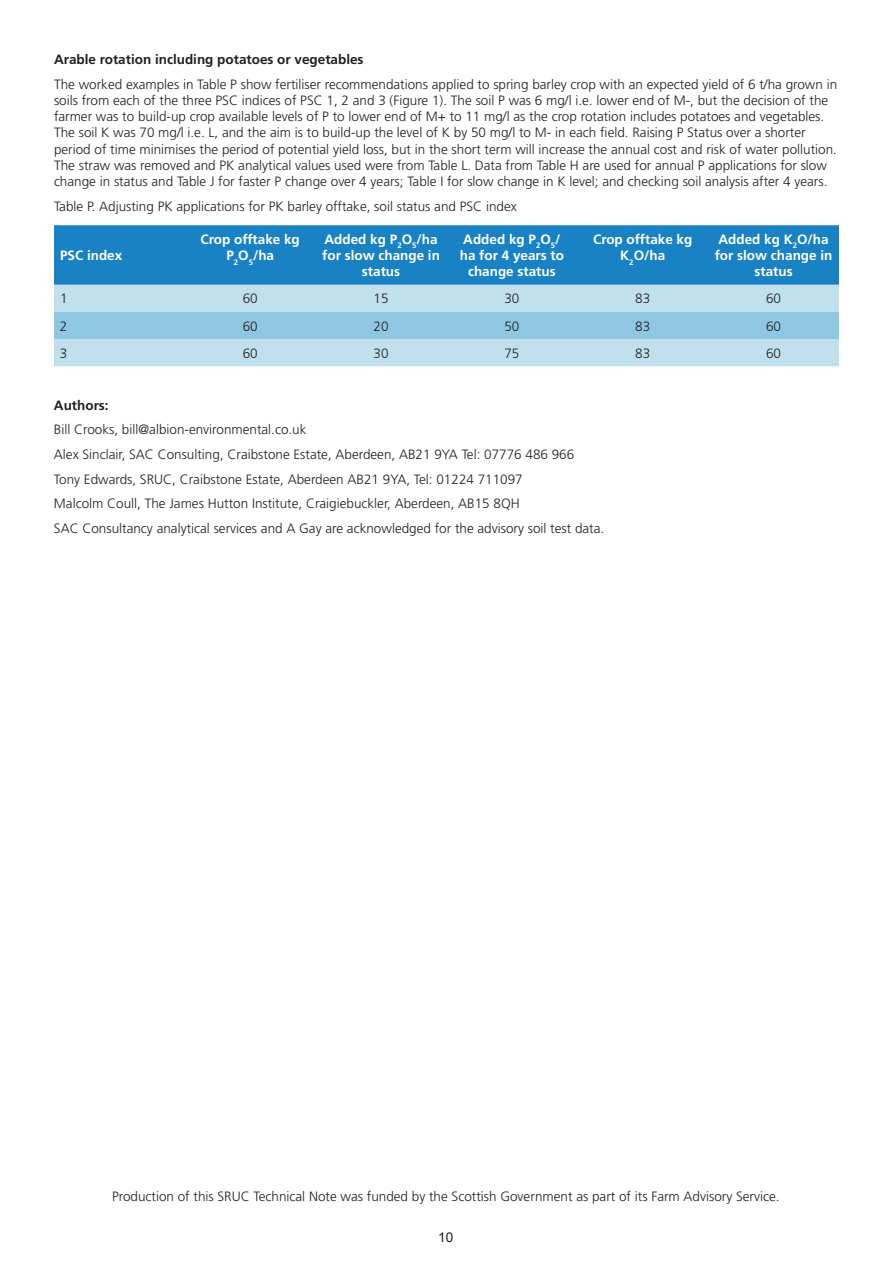
<style>
.page{position:relative;width:893px;height:1263px;background:#fff}
.page>*{position:absolute;margin:0;border:0;box-sizing:border-box;transform-origin:0 0}
.t1{font:300 13.5px/16.2px "Frutiger LT Std";color:#231f20}
.t2{font:700 13.5px/16.2px "Frutiger LT Std";color:#fff;text-align:center}
.t3{font:700 13.5px "Frutiger LT Std";color:#231f20}
.t4{font:13.5px "Arial";color:#231f20}
</style>
<div class="page">
<div style="left:54px;top:225px;width:785px;height:60px;background:#1982c4"></div>
<div style="left:54px;top:285px;width:785px;height:81px;background:#c1e0ee"></div>
<div style="left:54px;top:312px;width:785px;height:27px;background:#8fc7e3"></div>
<p class="t3" style="left:54px;top:52px;width:311px">Arable rotation including potatoes or vegetables</p>
<p class="t1" style="left:54px;top:76px;width:785px">The worked examples in Table P show fertiliser recommendations applied to spring barley crop with an expected yield of 6 t/ha grown in soils from each of the three PSC indices of PSC 1, 2 and 3 (Figure 1). The soil P was 6 mg/l i.e. lower end of M-, but the decision of the farmer was to build-up crop available levels of P to lower end of M+ to 11 mg/l as the crop rotation includes potatoes and vegetables.<br>The soil K was 70 mg/l i.e. L, and the aim is to build-up the level of K by 50 mg/l to M- in each field. Raising P Status over a shorter period of time minimises the period of potential yield loss, but in the short term will increase the annual cost and risk of water pollution.<br>The straw was removed and PK analytical values used were from Table L. Data from Table H are used for annual P applications for slow change in status and Table J for faster P change over 4 years; Table I for slow change in K level; and checking soil analysis after 4 years.</p>
<p class="t1" style="left:54px;top:198px;width:464px">Table P. Adjusting PK applications for PK barley offtake, soil status and PSC index</p>
<p class="t2" style="left:60px;top:247px;width:64px">PSC index</p>
<p class="t2" style="left:201px;top:231px;width:101px">Crop offtake kg<br>P<sub>2</sub>O<sub>5</sub>/ha</p>
<p class="t2" style="left:322px;top:231px;width:119px">Added kg P<sub>2</sub>O<sub>5</sub>/ha for slow change in status</p>
<p class="t2" style="left:460px;top:231px;width:106px">Added kg P<sub>2</sub>O<sub>5</sub>/ ha for 4 years to change status</p>
<p class="t2" style="left:593px;top:231px;width:101px">Crop offtake kg<br>K<sub>2</sub>O/ha</p>
<p class="t2" style="left:715px;top:231px;width:119px">Added kg K<sub>2</sub>O/ha for slow change in status</p>
<p class="t1" style="left:60px;top:291px;width:9px">1</p>
<p class="t1" style="left:243px;top:291px;width:17px">60</p>
<p class="t1" style="left:374px;top:291px;width:17px">15</p>
<p class="t1" style="left:504px;top:291px;width:17px">30</p>
<p class="t1" style="left:635px;top:291px;width:17px">83</p>
<p class="t1" style="left:766px;top:291px;width:17px">60</p>
<p class="t1" style="left:60px;top:318px;width:9px">2</p>
<p class="t1" style="left:243px;top:318px;width:17px">60</p>
<p class="t1" style="left:374px;top:318px;width:17px">20</p>
<p class="t1" style="left:504px;top:318px;width:17px">50</p>
<p class="t1" style="left:635px;top:318px;width:17px">83</p>
<p class="t1" style="left:766px;top:318px;width:17px">60</p>
<p class="t1" style="left:60px;top:345px;width:9px">3</p>
<p class="t1" style="left:243px;top:345px;width:17px">60</p>
<p class="t1" style="left:374px;top:345px;width:17px">30</p>
<p class="t1" style="left:504px;top:345px;width:17px">75</p>
<p class="t1" style="left:635px;top:345px;width:17px">83</p>
<p class="t1" style="left:766px;top:345px;width:17px">60</p>
<p class="t3" style="left:54px;top:397px;width:56px">Authors:</p>
<p class="t1" style="left:54px;top:417px;width:552px;line-height:24.8px">Bill Crooks, bill@albion-environmental.co.uk<br>Alex Sinclair, SAC Consulting, Craibstone Estate, Aberdeen, AB21 9YA Tel: 07776 486 966<br>Tony Edwards, SRUC, Craibstone Estate, Aberdeen AB21 9YA, Tel: 01224 711097<br>Malcolm Coull, The James Hutton Institute, Craigiebuckler, Aberdeen, AB15 8QH<br>SAC Consultancy analytical services and A Gay are acknowledged for the advisory soil test data.</p>
<p class="t1" style="left:112px;top:1188px;width:669px">Production of this SRUC Technical Note was funded by the Scottish Government as part of its Farm Advisory Service.</p>
<p class="t4" style="left:438px;top:1229px;width:17px">10</p>
</div>
